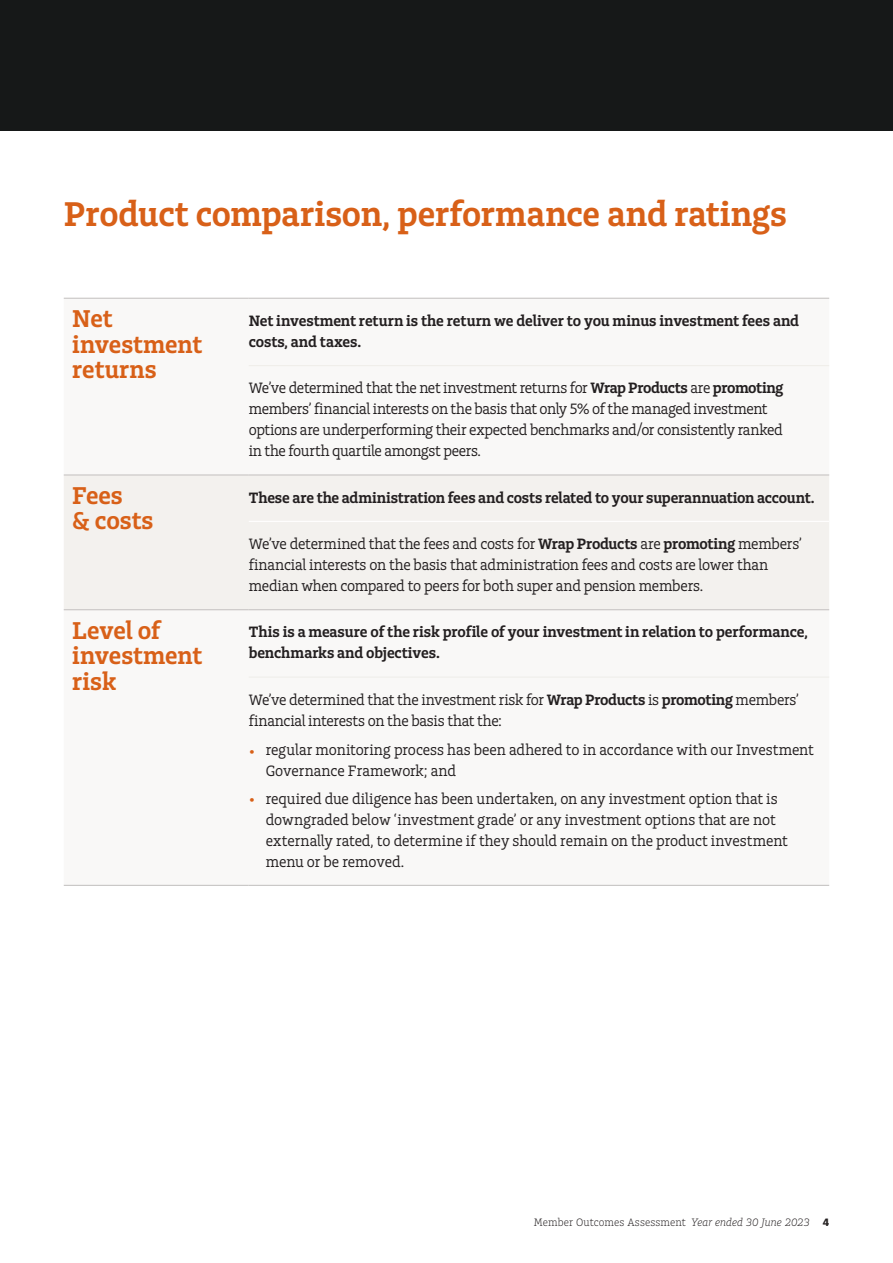
<style>
.page{position:relative;width:893px;height:1263px;background:#fff}
.page>*{position:absolute;margin:0;border:0;box-sizing:border-box;transform-origin:0 0}
.t1{font:36px "Charlie Std Sm Bld";letter-spacing:-.005em;color:#d86018}
.t2{font:25.5px/25.5px "Charlie Std Sm Bld";color:#d86018}
.t3{font:15.75px/21px "Charlie Std";letter-spacing:-.01em;color:#231f20}
.t4{font:15.75px/21px "Charlie Std Sm Bld";letter-spacing:-.01em;color:#231f20}
.t5{font:300 11.25px "Charlie Std";letter-spacing:.01em;color:#231f20}
.s1{font-family:"Charlie Std Sm Bld"}
.s2{font-size:18px;color:#d86018}
.s3{font-style:italic}
.s4{font-family:"Charlie Std Bld";font-weight:400}
</style>
<div class="page">
<div style="left:0;top:0;width:893px;height:131px;background:#161818"></div>
<svg style="left:64px;top:365px;width:765px;height:520px"></svg>
<div style="left:64px;top:475px;width:765px;height:134px;background:#f3f1ee"></div>
<hr style="left:64px;top:298px;width:185px;height:1px;background:#c8c5c4">
<hr style="left:249px;top:298px;width:580px;height:1px;background:#c8c5c4">
<hr style="left:64px;top:609px;width:185px;height:1px;background:#c8c5c4">
<hr style="left:249px;top:609px;width:580px;height:1px;background:#c8c5c4">
<hr style="left:64px;top:885px;width:185px;height:1px;background:#c8c5c4">
<hr style="left:64px;top:474px;width:185px;height:1px;background:#c8c5c4">
<hr style="left:249px;top:474px;width:580px;height:1px;background:#c8c5c4">
<hr style="left:249px;top:521px;width:580px;height:1px;background:#fff">
<hr style="left:249px;top:365px;width:580px;height:1px;background:#f0eeea">
<hr style="left:249px;top:885px;width:580px;height:1px;background:#c8c5c4">
<hr style="left:249px;top:676px;width:580px;height:2px;background:#f0eeea">
<h1 class="t1" style="left:64px;top:191px;width:725px">Product comparison, performance and ratings</h1>
<h2 class="t2" style="left:72px;top:305px;width:131px">Net investment returns</h2>
<p class="t4" style="left:249px;top:310px;width:552px">Net investment return is the return we deliver to you minus investment fees and costs, and taxes.</p>
<p class="t3" style="left:249px;top:377px;width:536px">We’ve determined that the net investment returns for <span class="s1">Wrap Products</span> are <span class="s1">promoting </span>members’ financial interests on the basis that only 5% of the managed investment options are underperforming their expected benchmarks and/or consistently ranked in the fourth quartile amongst peers.</p>
<h2 class="t2" style="left:72px;top:482px;width:83px">Fees<br>&amp; costs</h2>
<p class="t4" style="left:249px;top:486px;width:567px">These are the administration fees and costs related to your superannuation account.</p>
<p class="t3" style="left:249px;top:533px;width:555px">We’ve determined that the fees and costs for <span class="s1">Wrap Products</span> are <span class="s1">promoting</span> members’ financial interests on the basis that administration fees and costs are lower than median when compared to peers for both super and pension members.</p>
<h2 class="t2" style="left:72px;top:617px;width:131px">Level of investment risk</h2>
<p class="t4" style="left:249px;top:621px;width:561px">This is a measure of the risk profile of your investment in relation to performance, benchmarks and objectives.</p>
<p class="t3" style="left:249px;top:689px;width:552px">We’ve determined that the investment risk for <span class="s1">Wrap Products</span> is <span class="s1">promoting</span> members’ financial interests on the basis that the:</p>
<p class="t3" style="left:266px;top:739px;width:549px;text-indent:-17px"><span class="s2">•</span> regular monitoring process has been adhered to in accordance with our Investment<br>Governance Framework; and</p>
<p class="t3" style="left:266px;top:788px;width:523px;text-indent:-17px"><span class="s2">•</span> required due diligence has been undertaken, on any investment option that is downgraded below ‘investment grade’ or any investment options that are not externally rated, to determine if they should remain on the product investment menu or be removed.</p>
<p class="t5" style="left:534px;top:1215px;width:297px">Member Outcomes Assessment <span class="s3">Year ended 30 June 2023</span> <span class="s4">4</span></p>
</div>
